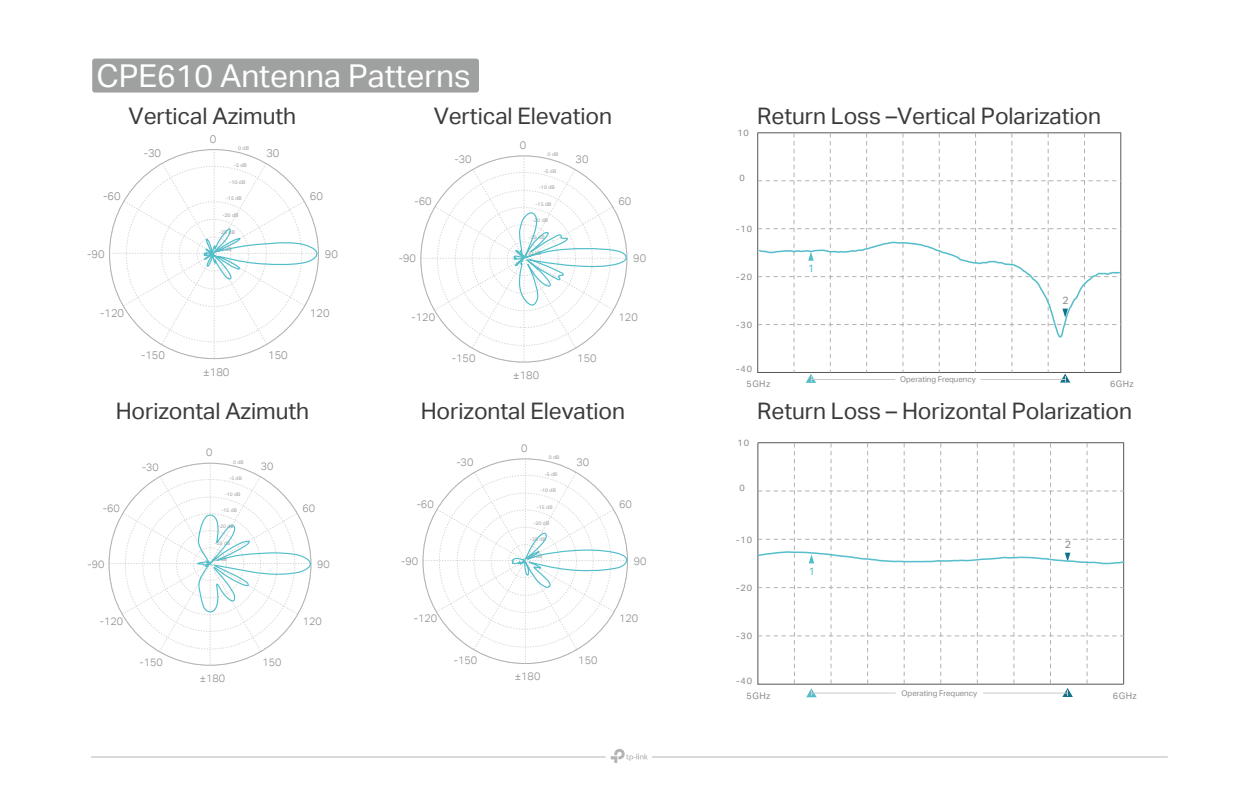
<style>
.page{position:relative;width:1260px;height:788px;background:#fff}
.page>*{position:absolute;margin:0;border:0;box-sizing:border-box;transform-origin:0 0}
.t1{font:31.5px "TP Link Aktiv Regular";color:#fff}
.t2{font:22.75px "TP Link Aktiv Regular";letter-spacing:-.005em;color:#3c3a39}
.t3{font:11.11px "TP Link Aktiv Light";color:#898a89}
.t4{font:10.94px "TP Link Aktiv Light";color:#898a89}
.t5{font:10.85px "TP Link Aktiv Light";color:#898a89}
.t6{font:10.67px "TP Link Aktiv Light";color:#898a89}
.t7{font:10.5px "TP Link Aktiv Regular";color:#51beca}
.t8{font:10.5px "TP Link Aktiv Regular";color:#898a89}
.t9{font:10.41px "TP Link Aktiv Regular";color:#51beca}
.t10{font:10.41px "TP Link Aktiv Regular";color:#898a89}
.t11{font:9.1px "TP Link Aktiv Regular";letter-spacing:.05em;color:#898a89}
.t12{font:9.01px "TP Link Aktiv Regular";letter-spacing:.05em;color:#898a89}
.t13{font:7.88px "TP Link Aktiv Regular";color:#898989}
.t14{font:5.08px "TP Link Aktiv Regular";letter-spacing:.025em;color:#9b9b9c}
.t15{font:4.99px "TP Link Aktiv Regular";letter-spacing:.025em;color:#9b9b9c}
.t16{font:4.9px "TP Link Aktiv Regular";letter-spacing:.025em;color:#9b9b9c}
</style>
<div class="page">
<hr style="left:91px;top:756px;width:515px;height:1px;background:#b6b5b5">
<hr style="left:652px;top:756px;width:516px;height:1px;background:#b6b5b5">
<svg style="left:611px;top:749px;width:37px;height:13px"></svg>
<div style="left:92px;top:59px;width:387px;height:33px;background:#9fa0a0;border-radius:3px"></div>
<svg style="left:109px;top:149px;width:210px;height:209px"></svg>
<svg style="left:421px;top:155px;width:207px;height:206px"></svg>
<svg style="left:109px;top:463px;width:203px;height:201px"></svg>
<svg style="left:423px;top:458px;width:205px;height:205px"></svg>
<hr style="left:758px;top:442px;width:366px;height:1px;background:#565657">
<svg style="left:757px;top:443px;width:368px;height:254px"></svg>
<hr style="left:758px;top:132px;width:363px;height:1px;background:#565657">
<svg style="left:757px;top:133px;width:364px;height:250px"></svg>
<h1 class="t1" style="left:96px;top:57px;width:376px">CPE610 Antenna Patterns</h1>
<p class="t2" style="left:129px;top:102px;width:169px">Vertical Azimuth</p>
<p class="t2" style="left:434px;top:102px;width:180px">Vertical Elevation</p>
<p class="t2" style="left:757px;top:102px;width:345px">Return Loss –Vertical Polarization</p>
<p class="t3" style="left:210px;top:132px;width:8px">0</p>
<p class="t14" style="left:238px;top:145px;width:12px">0 dB</p>
<p class="t14" style="left:234px;top:162px;width:14px">-5 dB</p>
<p class="t14" style="left:229px;top:179px;width:18px">-10 dB</p>
<p class="t14" style="left:226px;top:195px;width:18px">-15 dB</p>
<p class="t14" style="left:222px;top:212px;width:18px">-20 dB</p>
<p class="t14" style="left:219px;top:229px;width:18px">-25 dB</p>
<p class="t3" style="left:144px;top:147px;width:19px">-30</p>
<p class="t3" style="left:266px;top:147px;width:15px">30</p>
<p class="t3" style="left:103px;top:189px;width:19px">-60</p>
<p class="t3" style="left:310px;top:189px;width:15px">60</p>
<p class="t3" style="left:87px;top:247px;width:19px">-90</p>
<p class="t3" style="left:325px;top:247px;width:15px">90</p>
<p class="t4" style="left:520px;top:139px;width:8px">0</p>
<p class="t14" style="left:548px;top:152px;width:12px">0 dB</p>
<p class="t14" style="left:544px;top:168px;width:14px">-5 dB</p>
<p class="t14" style="left:539px;top:185px;width:17px">-10 dB</p>
<p class="t14" style="left:536px;top:201px;width:17px">-15 dB</p>
<p class="t14" style="left:532px;top:218px;width:17px">-20 dB</p>
<p class="t14" style="left:529px;top:234px;width:17px">-25 dB</p>
<p class="t14" style="left:525px;top:251px;width:17px">-30 dB</p>
<p class="t4" style="left:455px;top:153px;width:19px">-30</p>
<p class="t4" style="left:576px;top:153px;width:14px">30</p>
<p class="t4" style="left:415px;top:195px;width:19px">-60</p>
<p class="t4" style="left:618px;top:195px;width:14px">60</p>
<p class="t4" style="left:633px;top:252px;width:14px">90</p>
<p class="t4" style="left:399px;top:252px;width:19px">-90</p>
<p class="t12" style="left:737px;top:128px;width:13px">10</p>
<p class="t12" style="left:739px;top:172px;width:7px">0</p>
<p class="t12" style="left:736px;top:223px;width:17px">-10</p>
<p class="t12" style="left:736px;top:271px;width:17px">-20</p>
<p class="t9" style="left:808px;top:262px;width:8px">1</p>
<p class="t10" style="left:1062px;top:294px;width:8px">2</p>
<p class="t3" style="left:100px;top:306px;width:25px">-120</p>
<p class="t3" style="left:310px;top:306px;width:21px">120</p>
<p class="t4" style="left:412px;top:310px;width:25px">-120</p>
<p class="t4" style="left:618px;top:310px;width:21px">120</p>
<p class="t12" style="left:736px;top:319px;width:17px">-30</p>
<p class="t3" style="left:141px;top:348px;width:25px">-150</p>
<p class="t3" style="left:268px;top:348px;width:21px">150</p>
<p class="t3" style="left:203px;top:365px;width:28px">±180</p>
<p class="t4" style="left:452px;top:352px;width:25px">-150</p>
<p class="t4" style="left:577px;top:352px;width:21px">150</p>
<p class="t4" style="left:513px;top:368px;width:27px">±180</p>
<p class="t12" style="left:736px;top:364px;width:17px">-40</p>
<p class="t13" style="left:900px;top:375px;width:77px">Operating Frequency</p>
<p class="t12" style="left:747px;top:379px;width:25px">5GHz</p>
<p class="t12" style="left:1110px;top:379px;width:25px">6GHz</p>
<p class="t2" style="left:116px;top:398px;width:195px">Horizontal Azimuth</p>
<p class="t2" style="left:421px;top:398px;width:206px">Horizontal Elevation</p>
<p class="t2" style="left:757px;top:398px;width:376px">Return Loss – Horizontal Polarization</p>
<p class="t6" style="left:206px;top:446px;width:8px">0</p>
<p class="t16" style="left:233px;top:459px;width:12px">0 dB</p>
<p class="t16" style="left:229px;top:475px;width:14px">-5 dB</p>
<p class="t16" style="left:225px;top:491px;width:17px">-10 dB</p>
<p class="t16" style="left:221px;top:507px;width:17px">-15 dB</p>
<p class="t16" style="left:218px;top:524px;width:17px">-20 dB</p>
<p class="t16" style="left:215px;top:540px;width:17px">-25 dB</p>
<p class="t16" style="left:211px;top:556px;width:17px">-30 dB</p>
<p class="t6" style="left:142px;top:460px;width:18px">-30</p>
<p class="t6" style="left:261px;top:460px;width:14px">30</p>
<p class="t6" style="left:103px;top:501px;width:18px">-60</p>
<p class="t6" style="left:303px;top:501px;width:14px">60</p>
<p class="t6" style="left:317px;top:557px;width:14px">90</p>
<p class="t6" style="left:88px;top:557px;width:18px">-90</p>
<p class="t5" style="left:521px;top:442px;width:8px">0</p>
<p class="t15" style="left:549px;top:454px;width:12px">0 dB</p>
<p class="t15" style="left:545px;top:471px;width:14px">-5 dB</p>
<p class="t15" style="left:540px;top:487px;width:17px">-10 dB</p>
<p class="t15" style="left:537px;top:504px;width:17px">-15 dB</p>
<p class="t15" style="left:533px;top:520px;width:17px">-20 dB</p>
<p class="t15" style="left:530px;top:536px;width:17px">-25 dB</p>
<p class="t15" style="left:527px;top:553px;width:17px">-30 dB</p>
<p class="t5" style="left:456px;top:456px;width:19px">-30</p>
<p class="t5" style="left:577px;top:456px;width:14px">30</p>
<p class="t5" style="left:417px;top:498px;width:19px">-60</p>
<p class="t5" style="left:619px;top:498px;width:14px">60</p>
<p class="t5" style="left:634px;top:554px;width:14px">90</p>
<p class="t5" style="left:401px;top:554px;width:19px">-90</p>
<p class="t11" style="left:737px;top:437px;width:13px">10</p>
<p class="t11" style="left:739px;top:482px;width:7px">0</p>
<p class="t11" style="left:736px;top:534px;width:18px">-10</p>
<p class="t7" style="left:809px;top:565px;width:8px">1</p>
<p class="t8" style="left:1065px;top:538px;width:8px">2</p>
<p class="t11" style="left:736px;top:582px;width:18px">-20</p>
<p class="t6" style="left:100px;top:614px;width:25px">-120</p>
<p class="t6" style="left:303px;top:614px;width:21px">120</p>
<p class="t5" style="left:414px;top:612px;width:25px">-120</p>
<p class="t5" style="left:619px;top:612px;width:21px">120</p>
<p class="t11" style="left:736px;top:630px;width:18px">-30</p>
<p class="t6" style="left:140px;top:655px;width:25px">-150</p>
<p class="t6" style="left:262px;top:655px;width:21px">150</p>
<p class="t6" style="left:200px;top:671px;width:27px">±180</p>
<p class="t5" style="left:454px;top:653px;width:25px">-150</p>
<p class="t5" style="left:578px;top:653px;width:21px">150</p>
<p class="t5" style="left:515px;top:670px;width:27px">±180</p>
<p class="t11" style="left:736px;top:675px;width:18px">-40</p>
<p class="t13" style="left:902px;top:688px;width:77px">Operating Frequency</p>
<p class="t11" style="left:747px;top:690px;width:25px">5GHz</p>
<p class="t11" style="left:1113px;top:690px;width:25px">6GHz</p>
</div>
